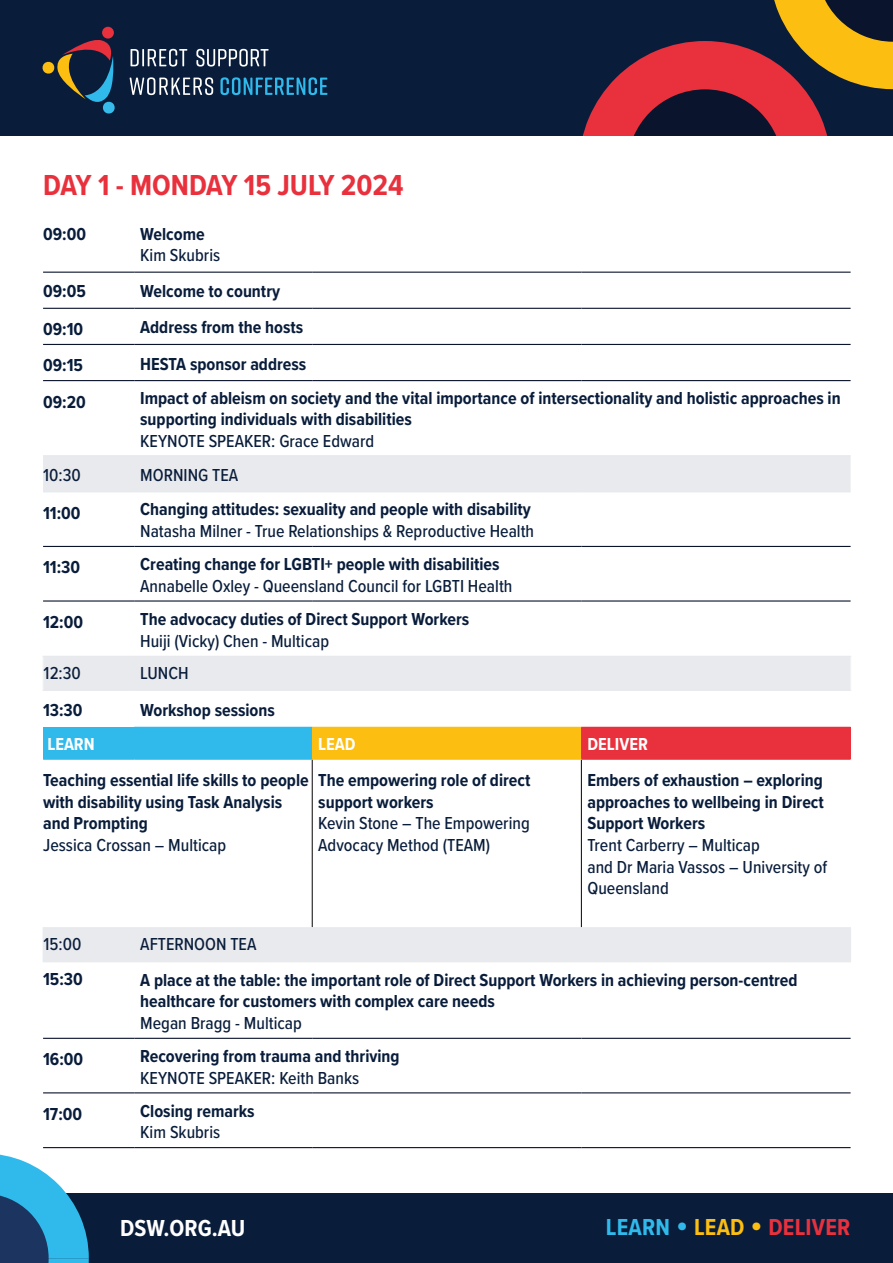
<style>
.page{position:relative;width:893px;height:1263px;background:#fff}
.page>*{position:absolute;margin:0;border:0;box-sizing:border-box;transform-origin:0 0}
.t1{font:700 30px "Proxima Nova Cond";color:#e8313d}
.t2{font:700 24px "Proxima Nova Cond";letter-spacing:.01em;color:#e8313d}
.t3{font:700 24px "Proxima Nova Cond";color:#fff}
.t4{font:700 18px/21.6px "Proxima Nova Cond";color:#091d3b}
.t5{font:500 18px/21.6px "Proxima Nova Cond";color:#091d3b}
.t6{font:700 18px "Proxima Nova Cond";color:#fff}
.s1{color:#30baec}
.s2{font-family:"DIN Round Pro";font-weight:500;color:#30baec}
.s3{color:#fdbe12}
.s4{font-family:"DIN Round Pro";font-weight:500;color:#fdbe12}
</style>
<div class="page">
<div style="left:0;top:0;width:893px;height:135px;background:#091d3b"></div>
<div style="left:102px;top:27px;width:12px;height:12px;background:#e8313d;border-radius:50%"></div>
<svg style="left:42px;top:37px;width:73px;height:77px"></svg>
<svg style="left:131px;top:49px;width:56px;height:18px"></svg>
<svg style="left:196px;top:49px;width:73px;height:18px"></svg>
<svg style="left:130px;top:77px;width:83px;height:18px"></svg>
<svg style="left:220px;top:77px;width:107px;height:18px"></svg>
<svg style="left:43px;top:456px;width:808px;height:505px"></svg>
<div style="left:43px;top:727px;width:269px;height:32px;background:#30baec"></div>
<div style="left:312px;top:727px;width:269px;height:32px;background:#fdbe12"></div>
<div style="left:581px;top:727px;width:270px;height:32px;background:#e8313d"></div>
<hr style="left:43px;top:272px;width:91px;height:1px;background:#0b142d">
<hr style="left:134px;top:272px;width:178px;height:1px;background:#0b142d">
<hr style="left:312px;top:272px;width:269px;height:1px;background:#0b142d">
<hr style="left:581px;top:272px;width:270px;height:1px;background:#0b142d">
<hr style="left:43px;top:308px;width:91px;height:1px;background:#0b142d">
<hr style="left:134px;top:308px;width:178px;height:1px;background:#0b142d">
<hr style="left:312px;top:308px;width:269px;height:1px;background:#0b142d">
<hr style="left:581px;top:308px;width:270px;height:1px;background:#0b142d">
<hr style="left:43px;top:344px;width:91px;height:1px;background:#0b142d">
<hr style="left:134px;top:344px;width:178px;height:1px;background:#0b142d">
<hr style="left:312px;top:344px;width:269px;height:1px;background:#0b142d">
<hr style="left:581px;top:344px;width:270px;height:1px;background:#0b142d">
<hr style="left:43px;top:380px;width:91px;height:1px;background:#0b142d">
<hr style="left:134px;top:380px;width:178px;height:1px;background:#0b142d">
<hr style="left:312px;top:380px;width:269px;height:1px;background:#0b142d">
<hr style="left:581px;top:380px;width:270px;height:1px;background:#0b142d">
<hr style="left:43px;top:546px;width:91px;height:1px;background:#0b142d">
<hr style="left:134px;top:546px;width:178px;height:1px;background:#0b142d">
<hr style="left:312px;top:546px;width:269px;height:1px;background:#0b142d">
<hr style="left:581px;top:546px;width:270px;height:1px;background:#0b142d">
<hr style="left:43px;top:600px;width:91px;height:2px;background:#0b142d">
<hr style="left:134px;top:600px;width:178px;height:2px;background:#0b142d">
<hr style="left:312px;top:600px;width:269px;height:2px;background:#0b142d">
<hr style="left:581px;top:600px;width:270px;height:2px;background:#0b142d">
<hr style="left:43px;top:1038px;width:91px;height:1px;background:#0b142d">
<hr style="left:134px;top:1038px;width:178px;height:1px;background:#0b142d">
<hr style="left:312px;top:1038px;width:269px;height:1px;background:#0b142d">
<hr style="left:581px;top:1038px;width:270px;height:1px;background:#0b142d">
<hr style="left:43px;top:1092px;width:91px;height:1px;background:#0b142d">
<hr style="left:134px;top:1092px;width:178px;height:1px;background:#0b142d">
<hr style="left:312px;top:1092px;width:269px;height:1px;background:#0b142d">
<hr style="left:581px;top:1092px;width:270px;height:1px;background:#0b142d">
<hr style="left:43px;top:1147px;width:91px;height:1px;background:#0b142d">
<hr style="left:134px;top:1147px;width:178px;height:1px;background:#0b142d">
<hr style="left:312px;top:1147px;width:269px;height:1px;background:#0b142d">
<hr style="left:581px;top:1147px;width:270px;height:1px;background:#0b142d">
<hr style="left:581px;top:759px;width:270px;height:1px;background:#e8313d">
<hr style="left:43px;top:455px;width:91px;height:1px;background:#e8e9ec">
<hr style="left:134px;top:455px;width:178px;height:1px;background:#e8e9ec">
<hr style="left:312px;top:455px;width:269px;height:1px;background:#e8e9ec">
<hr style="left:581px;top:455px;width:270px;height:1px;background:#e8e9ec">
<hr style="left:43px;top:491px;width:91px;height:1px;background:#e8e9ec">
<hr style="left:134px;top:491px;width:178px;height:1px;background:#e8e9ec">
<hr style="left:312px;top:491px;width:269px;height:1px;background:#e8e9ec">
<hr style="left:581px;top:491px;width:270px;height:1px;background:#e8e9ec">
<hr style="left:312px;top:759px;width:269px;height:1px;background:#fdbe12">
<hr style="left:312px;top:760px;width:1px;height:167px;background:#231f20">
<hr style="left:581px;top:760px;width:1px;height:167px;background:#231f20">
<hr style="left:43px;top:759px;width:91px;height:1px;background:#30baec">
<hr style="left:134px;top:759px;width:178px;height:1px;background:#30baec">
<hr style="left:43px;top:927px;width:91px;height:1px;background:#e8e9ec">
<hr style="left:134px;top:927px;width:178px;height:1px;background:#e8e9ec">
<hr style="left:312px;top:927px;width:269px;height:1px;background:#e8e9ec">
<hr style="left:581px;top:927px;width:270px;height:1px;background:#e8e9ec">
<hr style="left:43px;top:961px;width:91px;height:1px;background:#e8e9ec">
<hr style="left:134px;top:961px;width:178px;height:1px;background:#e8e9ec">
<hr style="left:312px;top:961px;width:269px;height:1px;background:#e8e9ec">
<hr style="left:581px;top:961px;width:270px;height:1px;background:#e8e9ec">
<hr style="left:43px;top:656px;width:91px;height:1px;background:#e8e9ec">
<hr style="left:134px;top:656px;width:178px;height:1px;background:#e8e9ec">
<hr style="left:312px;top:656px;width:269px;height:1px;background:#e8e9ec">
<hr style="left:581px;top:656px;width:270px;height:1px;background:#e8e9ec">
<hr style="left:43px;top:690px;width:91px;height:1px;background:#e8e9ec">
<hr style="left:134px;top:690px;width:178px;height:1px;background:#e8e9ec">
<hr style="left:312px;top:690px;width:269px;height:1px;background:#e8e9ec">
<hr style="left:581px;top:690px;width:270px;height:1px;background:#e8e9ec">
<hr style="left:43px;top:657px;width:1px;height:33px;background:#f2f3f4">
<hr style="left:850px;top:657px;width:1px;height:33px;background:#f2f3f4">
<hr style="left:43px;top:928px;width:1px;height:33px;background:#e9eaed">
<hr style="left:850px;top:928px;width:1px;height:33px;background:#e9eaed">
<svg style="left:583px;top:0;width:310px;height:135px"></svg>
<div style="left:0;top:1193px;width:893px;height:70px;background:#091d3b"></div>
<svg style="left:0;top:1154px;width:89px;height:109px"></svg>
<h1 class="t1" style="left:43px;top:163px;width:362px">DAY 1 - MONDAY 15 JULY 2024</h1>
<p class="t4" style="left:43px;top:223px;width:44px">09:00</p>
<p class="t4" style="left:140px;top:223px;width:66px">Welcome</p>
<p class="t5" style="left:140px;top:244px;width:81px">Kim Skubris</p>
<p class="t4" style="left:43px;top:280px;width:44px">09:05</p>
<p class="t4" style="left:140px;top:280px;width:141px">Welcome to country</p>
<p class="t4" style="left:43px;top:318px;width:42px">09:10</p>
<p class="t4" style="left:140px;top:316px;width:164px">Address from the hosts</p>
<p class="t4" style="left:43px;top:354px;width:41px">09:15</p>
<p class="t4" style="left:140px;top:352px;width:168px">HESTA sponsor address</p>
<p class="t4" style="left:43px;top:390px;width:44px">09:20</p>
<p class="t4" style="left:140px;top:386px;width:702px">Impact of ableism on society and the vital importance of intersectionality and holistic approaches in supporting individuals with disabilities</p>
<p class="t5" style="left:140px;top:429px;width:235px">KEYNOTE SPEAKER: Grace Edward</p>
<p class="t5" style="left:43px;top:463px;width:39px">10:30</p>
<p class="t5" style="left:140px;top:463px;width:99px">MORNING TEA</p>
<p class="t4" style="left:43px;top:502px;width:39px">11:00</p>
<p class="t4" style="left:140px;top:498px;width:392px">Changing attitudes: sexuality and people with disability</p>
<p class="t5" style="left:140px;top:520px;width:395px">Natasha Milner - True Relationships &amp; Reproductive Health</p>
<p class="t4" style="left:43px;top:556px;width:39px">11:30</p>
<p class="t4" style="left:140px;top:553px;width:361px">Creating change for LGBTI+ people with disabilities</p>
<p class="t5" style="left:140px;top:574px;width:374px">Annabelle Oxley - Queensland Council for LGBTI Health</p>
<p class="t4" style="left:43px;top:611px;width:42px">12:00</p>
<p class="t4" style="left:140px;top:608px;width:331px">The advocacy duties of Direct Support Workers</p>
<p class="t5" style="left:140px;top:629px;width:190px">Huiji (Vicky) Chen - Multicap</p>
<p class="t5" style="left:44px;top:662px;width:39px">12:30</p>
<p class="t5" style="left:140px;top:662px;width:50px">LUNCH</p>
<p class="t4" style="left:43px;top:699px;width:41px">13:30</p>
<p class="t4" style="left:140px;top:699px;width:136px">Workshop sessions</p>
<p class="t6" style="left:47px;top:731px;width:49px">LEARN</p>
<p class="t6" style="left:318px;top:731px;width:39px">LEAD</p>
<p class="t6" style="left:587px;top:731px;width:62px">DELIVER</p>
<p class="t4" style="left:43px;top:769px;width:267px">Teaching essential life skills to people with disability using Task Analysis and Prompting</p>
<p class="t5" style="left:43px;top:833px;width:185px">Jessica Crossan – Multicap</p>
<p class="t4" style="left:318px;top:769px;width:214px">The empowering role of direct support workers</p>
<p class="t5" style="left:318px;top:812px;width:213px">Kevin Stone – The Empowering<br>Advocacy Method (TEAM)</p>
<p class="t4" style="left:587px;top:769px;width:238px;text-align:justify">Embers of exhaustion – exploring approaches to wellbeing in Direct Support Workers</p>
<p class="t5" style="left:587px;top:833px;width:241px">Trent Carberry – Multicap<br>and Dr Maria Vassos – University of<br>Queensland</p>
<p class="t5" style="left:43px;top:933px;width:39px">15:00</p>
<p class="t5" style="left:140px;top:933px;width:118px">AFTERNOON TEA</p>
<p class="t4" style="left:43px;top:967px;width:41px">15:30</p>
<p class="t4" style="left:140px;top:968px;width:659px">A place at the table: the important role of Direct Support Workers in achieving person-centred healthcare for customers with complex care needs</p>
<p class="t5" style="left:140px;top:1011px;width:163px">Megan Bragg - Multicap</p>
<p class="t4" style="left:43px;top:1048px;width:42px">16:00</p>
<p class="t4" style="left:140px;top:1045px;width:261px">Recovering from trauma and thriving</p>
<p class="t5" style="left:140px;top:1066px;width:220px">KEYNOTE SPEAKER: Keith Banks</p>
<p class="t4" style="left:43px;top:1103px;width:41px">17:00</p>
<p class="t4" style="left:140px;top:1099px;width:116px">Closing remarks</p>
<p class="t5" style="left:140px;top:1121px;width:81px">Kim Skubris</p>
<h2 class="t3" style="left:120px;top:1211px;width:127px">DSW.ORG.AU</h2>
<h2 class="t2" style="left:606px;top:1210px;width:246px"><span class="s1">LEARN</span> <span class="s2">•</span> <span class="s3">LEAD</span> <span class="s4">•</span> DELIVER</h2>
</div>
